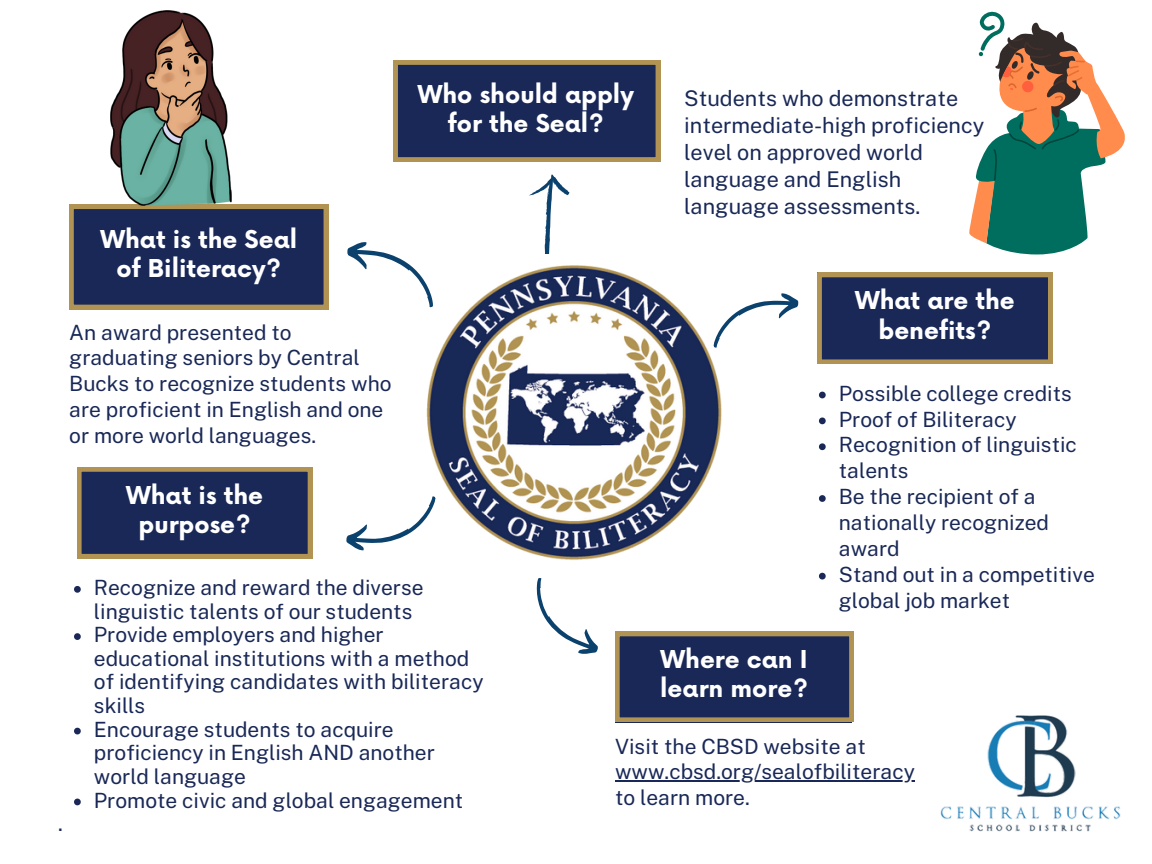
<style>
.page{position:relative;width:1152px;height:864px;background:#fff}
.page>*{position:absolute;margin:0;border:0;box-sizing:border-box;transform-origin:0 0}
.t1{font:700 24px/29.2px "Now";color:#fff;text-align:center}
.t2{font:21.6px/27px "Public Sans";color:#192857}
.t3{font:21px/25.8px "Public Sans";color:#192857}
</style>
<div class="page">
<svg style="left:347px;top:242px;width:71px;height:37px"></svg>
<svg style="left:734px;top:293px;width:65px;height:26px"></svg>
<svg style="left:346px;top:521px;width:72px;height:30px"></svg>
<svg style="left:536px;top:578px;width:62px;height:76px"></svg>
<svg style="left:529px;top:174px;width:40px;height:79px"></svg>
<img style="left:418px;top:265px;width:316px;height:295px">
<svg style="left:69px;top:205px;width:259px;height:104px;background:#2a3456"></svg>
<svg style="left:615px;top:632px;width:239px;height:90px;background:#2d3656"></svg>
<svg style="left:393px;top:60px;width:267px;height:102px;background:#2c3556"></svg>
<svg style="left:817px;top:273px;width:235px;height:91px;background:#2a3456"></svg>
<img style="left:940px;top:715px;width:181px;height:117px">
<svg style="left:77px;top:467px;width:235px;height:91px;background:#2b3556"></svg>
<img style="left:111px;top:10px;width:120px;height:195px">
<svg style="left:969px;top:11px;width:156px;height:243px"></svg>
<hr style="left:615px;top:781px;width:300px;height:1px;background:#192857">
<svg style="left:74px;top:586px;width:7px;height:7px"></svg>
<svg style="left:74px;top:633px;width:7px;height:7px"></svg>
<svg style="left:74px;top:728px;width:7px;height:6px"></svg>
<svg style="left:74px;top:799px;width:7px;height:6px"></svg>
<svg style="left:819px;top:392px;width:7px;height:6px"></svg>
<svg style="left:819px;top:418px;width:7px;height:6px"></svg>
<svg style="left:819px;top:443px;width:7px;height:7px"></svg>
<svg style="left:819px;top:495px;width:7px;height:7px"></svg>
<svg style="left:819px;top:573px;width:7px;height:7px"></svg>
<p class="t3" style="left:58px;top:811px;width:6px">.</p>
<p class="t1" style="left:101px;top:226px;width:198px">What is the Seal of Biliteracy?</p>
<p class="t1" style="left:418px;top:81px;width:218px">Who should apply for the Seal?</p>
<p class="t2" style="left:684px;top:85px;width:302px">Students who demonstrate intermediate-high proficiency level on approved world language and English language assessments.</p>
<p class="t3" style="left:69px;top:319px;width:324px">An award presented to graduating seniors by Central<br>Bucks to recognize students who are proficient in English and one or more world languages.</p>
<p class="t1" style="left:126px;top:482px;width:138px">What is the purpose?</p>
<p class="t3" style="left:94px;top:575px;width:391px;line-height:23.7px">Recognize and reward the diverse linguistic talents of our students<br>Provide employers and higher educational institutions with a method of identifying candidates with biliteracy skills<br>Encourage students to acquire proficiency in English AND another world language<br>Promote civic and global engagement</p>
<p class="t1" style="left:855px;top:288px;width:161px">What are the benefits?</p>
<p class="t1" style="left:660px;top:646px;width:149px;text-align:left">Where can I learn more?</p>
<p class="t3" style="left:839px;top:380px;width:257px">Possible college credits<br>Proof of Biliteracy<br>Recognition of linguistic talents<br>Be the recipient of a nationally recognized award<br>Stand out in a competitive global job market</p>
<p class="t3" style="left:615px;top:733px;width:301px">Visit the CBSD website at www.cbsd.org/sealofbiliteracy to learn more.</p>
</div>
